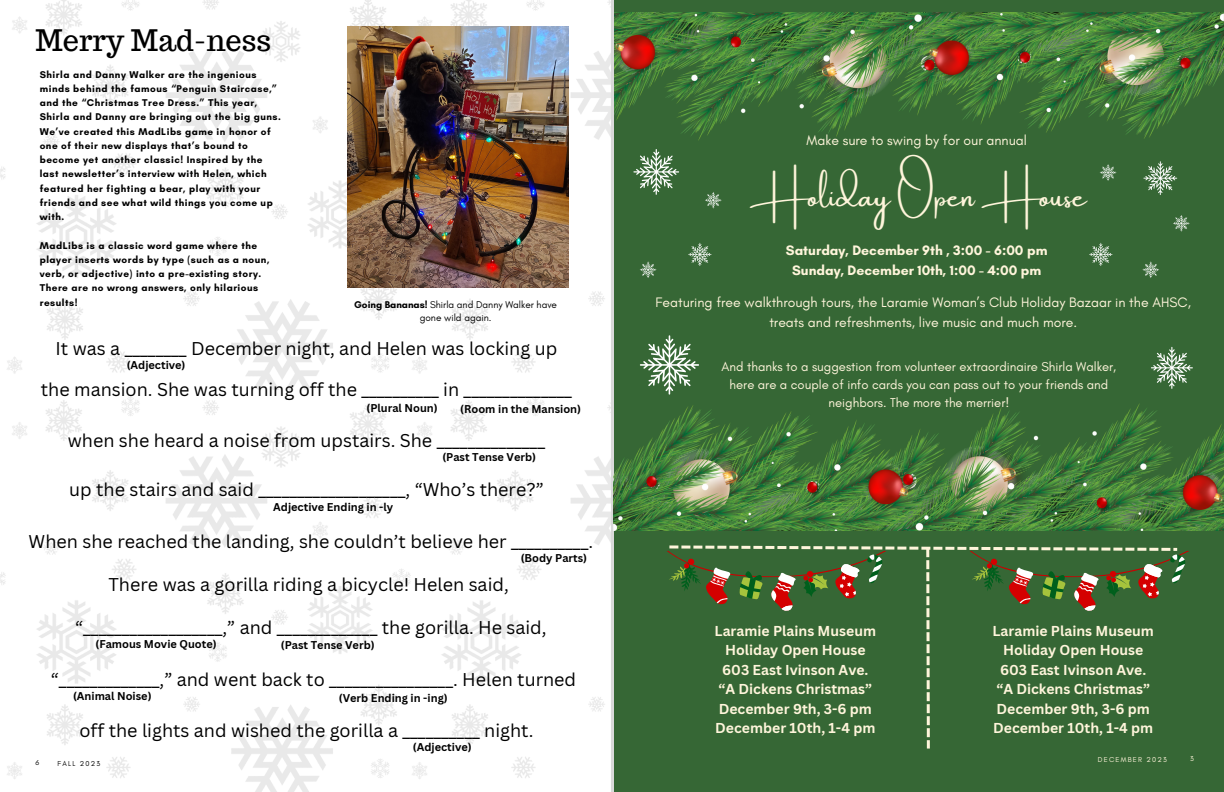
<style>
.page{position:relative;width:1224px;height:792px;background:#fff}
.page>*{position:absolute;margin:0;border:0;box-sizing:border-box;transform-origin:0 0}
.t1{font:30px "Amsterdam One";color:#fff5db}
.t2{font:29px "Trocchi";color:#000}
.t3{font:18px "Canva Sans";color:#000}
.t4{font:700 14px "Canva Sans";color:#fff5db}
.t5{font:14px/19.5px "Glacial Indifference";color:#fff5db;text-align:center}
.t6{font:700 14px "Glacial Indifference";color:#fff5db}
.t7{font:13px/18px "Glacial Indifference";color:#fff5db;text-align:center}
.t8{font:700 11px "Canva Sans";color:#000}
.t9{font:700 10px/14.2px "Glacial Indifference";letter-spacing:.05em;color:#000}
.t10{font:10px/13.5px "Glacial Indifference";color:#000;text-align:center}
.t11{font:7.3px "Glacial Indifference";letter-spacing:.17em;color:#fff5db}
.t12{font:7.3px "Glacial Indifference";letter-spacing:.17em;color:#000}
.s1{font-weight:700}
</style>
<div class="page">
<img style="left:0;top:0;width:611px;height:792px">
<hr style="left:611px;top:0;width:3px;height:792px;background:#d9d9d9">
<div style="left:614px;top:0;width:610px;height:792px;background:#366735"></div>
<img style="left:614px;top:13px;width:610px;height:128px">
<img style="left:613px;top:404px;width:611px;height:127px">
<svg style="left:633px;top:149px;width:46px;height:46px"></svg>
<svg style="left:1151px;top:347px;width:42px;height:42px"></svg>
<svg style="left:640px;top:335px;width:59px;height:60px"></svg>
<svg style="left:1143px;top:161px;width:34px;height:34px"></svg>
<svg style="left:667px;top:545px;width:522px;height:204px"></svg>
<svg style="left:1089px;top:243px;width:23px;height:23px"></svg>
<svg style="left:688px;top:243px;width:24px;height:23px"></svg>
<svg style="left:640px;top:262px;width:16px;height:16px"></svg>
<svg style="left:705px;top:192px;width:16px;height:16px"></svg>
<svg style="left:1143px;top:262px;width:16px;height:16px"></svg>
<svg style="left:1100px;top:164px;width:16px;height:17px"></svg>
<svg style="left:1173px;top:215px;width:17px;height:17px"></svg>
<img style="left:348px;top:26px;width:221px;height:261px">
<p class="t2" style="left:35px;top:21px;width:238px">Merry Mad-ness</p>
<p class="t9" style="left:40px;top:67px;width:243px">Shirla and Danny Walker are the ingenious minds behind the famous “Penguin Staircase,” and the “Christmas Tree Dress.” This year, Shirla and Danny are bringing out the big guns.<br>We’ve created this MadLibs game in honor of one of their new displays that’s bound to become yet another classic! Inspired by the last newsletter’s interview with Helen, which featured her fighting a bear, play with your friends and see what wild things you come up with.</p>
<p class="t9" style="left:40px;top:238px;width:231px">MadLibs is a classic word game where the player inserts words by type (such as a noun, verb, or adjective) into a pre-existing story.<br>There are no wrong answers, only hilarious results!</p>
<p class="t3" style="left:56px;top:336px;width:503px">It was a ________ December night, and Helen was locking up</p>
<p class="t8" style="left:127px;top:358px;width:60px">(Adjective)</p>
<p class="t3" style="left:41px;top:377px;width:533px">the mansion. She was turning off the __________ in ______________</p>
<p class="t8" style="left:366px;top:400px;width:73px">(Plural Noun)</p>
<p class="t3" style="left:68px;top:428px;width:479px">when she heard a noise from upstairs. She ______________</p>
<p class="t10" style="left:354px;top:298px;width:204px"><span class="s1">Going Bananas!</span> Shirla and Danny Walker have gone wild again.</p>
<p class="t8" style="left:460px;top:402px;width:122px">(Room in the Mansion)</p>
<p class="t8" style="left:442px;top:450px;width:95px">(Past Tense Verb)</p>
<p class="t3" style="left:69px;top:476px;width:476px">up the stairs and said ___________________, “Who’s there?”</p>
<p class="t8" style="left:273px;top:499px;width:122px">Adjective Ending in -ly</p>
<p class="t3" style="left:29px;top:528px;width:566px">When she reached the landing, she couldn’t believe her __________.</p>
<p class="t3" style="left:108px;top:572px;width:402px">There was a gorilla riding a bicycle! Helen said,</p>
<p class="t8" style="left:521px;top:550px;width:68px">(Body Parts)</p>
<p class="t3" style="left:75px;top:615px;width:473px">“__________________,” and _____________ the gorilla. He said,</p>
<p class="t8" style="left:95px;top:636px;width:123px">(Famous Movie Quote)</p>
<p class="t8" style="left:281px;top:637px;width:95px">(Past Tense Verb)</p>
<p class="t3" style="left:51px;top:667px;width:527px">“_____________,” and went back to ________________. Helen turned</p>
<p class="t8" style="left:73px;top:689px;width:80px">(Animal Noise)</p>
<p class="t8" style="left:339px;top:690px;width:110px">(Verb Ending in -ing)</p>
<p class="t3" style="left:79px;top:718px;width:456px">off the lights and wished the gorilla a __________ night.</p>
<p class="t8" style="left:413px;top:739px;width:60px">(Adjective)</p>
<p class="t12" style="left:35px;top:758px;width:5px">6</p>
<p class="t12" style="left:58px;top:759px;width:44px">FALL 2023</p>
<p class="t5" style="left:807px;top:131px;width:222px">Make sure to swing by for our annual</p>
<p class="t1" style="left:750px;top:180px;width:338px">Holiday Open House</p>
<p class="t6" style="left:786px;top:242px;width:263px">Saturday, December 9th , 3:00 - 6:00 pm</p>
<p class="t6" style="left:792px;top:261px;width:251px">Sunday, December 10th, 1:00 - 4:00 pm</p>
<p class="t5" style="left:656px;top:293px;width:537px">Featuring free walkthrough tours, the Laramie Woman’s Club Holiday Bazaar in the AHSC, treats and refreshments, live music and much more.</p>
<p class="t7" style="left:722px;top:357px;width:396px">And thanks to a suggestion from volunteer extraordinaire Shirla Walker, here are a couple of info cards you can pass out to your friends and neighbors. The more the merrier!</p>
<p class="t4" style="left:715px;top:621px;width:163px">Laramie Plains Museum</p>
<p class="t4" style="left:725px;top:640px;width:142px">Holiday Open House</p>
<p class="t4" style="left:722px;top:660px;width:148px">603 East Ivinson Ave.</p>
<p class="t4" style="left:719px;top:679px;width:155px">“A Dickens Christmas”</p>
<p class="t4" style="left:719px;top:699px;width:155px">December 9th, 3-6 pm</p>
<p class="t4" style="left:715px;top:718px;width:162px">December 10th, 1-4 pm</p>
<p class="t4" style="left:992px;top:621px;width:163px">Laramie Plains Museum</p>
<p class="t4" style="left:1003px;top:640px;width:142px">Holiday Open House</p>
<p class="t4" style="left:1000px;top:660px;width:148px">603 East Ivinson Ave.</p>
<p class="t4" style="left:996px;top:679px;width:155px">“A Dickens Christmas”</p>
<p class="t4" style="left:997px;top:699px;width:155px">December 9th, 3-6 pm</p>
<p class="t4" style="left:993px;top:718px;width:162px">December 10th, 1-4 pm</p>
<p class="t11" style="left:1098px;top:755px;width:71px">DECEMBER 2023</p>
<p class="t11" style="left:1190px;top:754px;width:5px">3</p>
</div>
